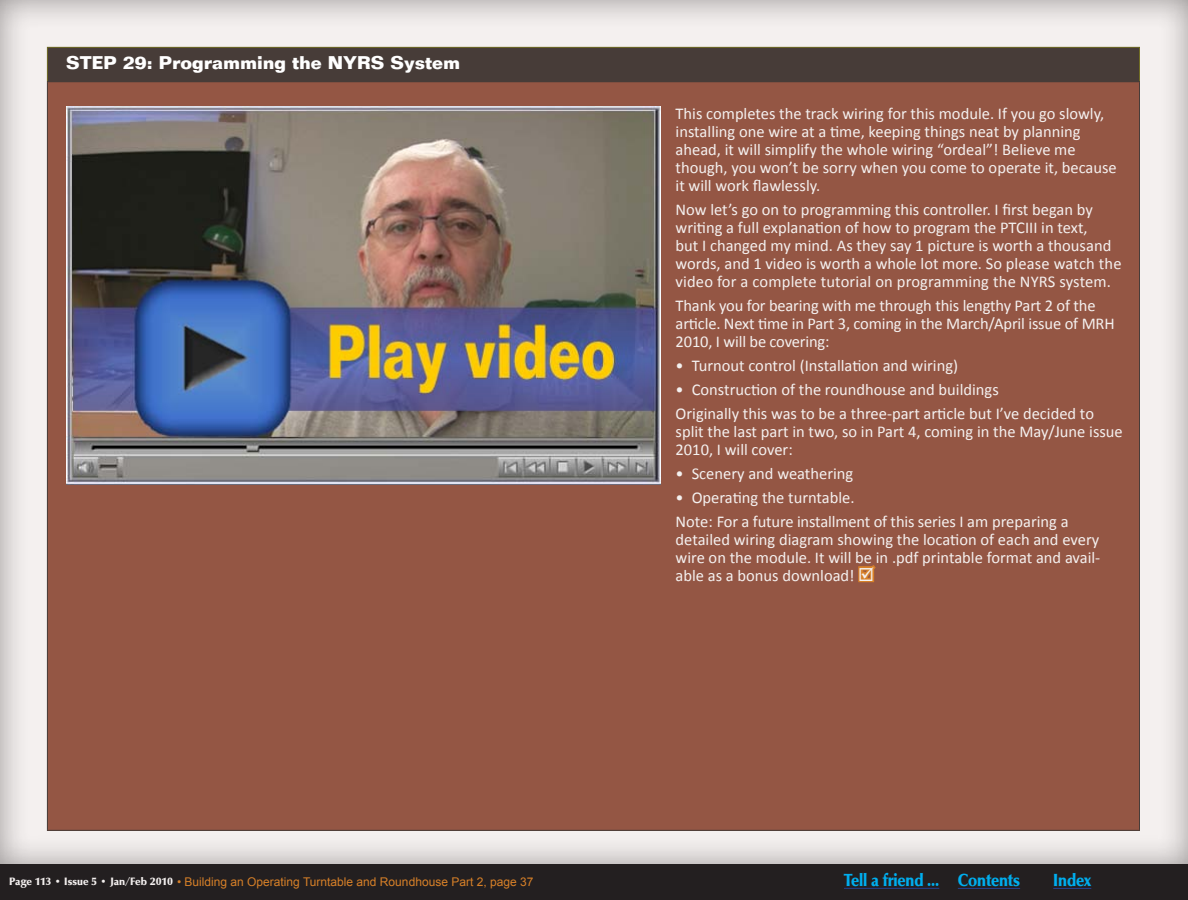
<style>
.page{position:relative;width:1188px;height:900px;background:#fff}
.page>*{position:absolute;margin:0;border:0;box-sizing:border-box;transform-origin:0 0}
.t1{font:700 18px "Folio LT";color:#fff}
.t2{font:18px "URW Classico Blac";letter-spacing:-.01em;color:#00aeef;scale:.9 1}
.t3{font:16.5px/18px "Calibri";color:#f4f0ef}
.t4{font:12px "Arial";color:#d78028}
.s1{font-family:"URW Classico Blac";font-size:11px;color:#f4f0ef}
</style>
<div class="page">
<div style="left:0;top:864px;width:1188px;height:36px;background:#231f20"></div>
<div style="left:0;top:0;width:1188px;height:864px;background:#231f20;opacity:.45"></div>
<hr style="left:844px;top:888px;width:95px;height:1px;background:#253f8e">
<hr style="left:958px;top:888px;width:62px;height:1px;background:#253f8e">
<hr style="left:1053px;top:888px;width:38px;height:1px;background:#253f8e">
<div style="left:47px;top:47px;width:1093px;height:35px;background:#473c38"></div>
<div style="left:47px;top:82px;width:1093px;height:748px;background:#945644"></div>
<hr style="left:47px;top:47px;width:1093px;height:1px;background:#706c25">
<hr style="left:47px;top:48px;width:1px;height:33px;background:#706c25">
<hr style="left:1139px;top:48px;width:1px;height:33px;background:#706c25">
<hr style="left:47px;top:82px;width:1px;height:748px;background:#473c38">
<hr style="left:1139px;top:82px;width:1px;height:748px;background:#473c38">
<hr style="left:47px;top:830px;width:1093px;height:1px;background:#473c38">
<svg style="left:858px;top:565px;width:18px;height:18px"></svg>
<img style="left:66px;top:107px;width:594px;height:378px">
<p class="t1" style="left:66px;top:52px;width:395px">STEP 29: Programming the NYRS System</p>
<p class="t3" style="left:676px;top:103px;width:443px">This completes the track wiring for this module. If you go slowly, installing one wire at a time, keeping things neat by planning ahead, it will simplify the whole wiring “ordeal”! Believe me though, you won’t be sorry when you come to operate it, because it will work flawlessly.</p>
<p class="t3" style="left:676px;top:199px;width:448px">Now let’s go on to programming this controller. I first began by writing a full explanation of how to program the PTCIII in text,<br>but I changed my mind. As they say 1 picture is worth a thousand words, and 1 video is worth a whole lot more. So please watch the video for a complete tutorial on programming the NYRS system.</p>
<p class="t3" style="left:676px;top:295px;width:441px">Thank you for bearing with me through this lengthy Part 2 of the article. Next time in Part 3, coming in the March/April issue of MRH<br>2010, I will be covering:</p>
<p class="t3" style="left:676px;top:355px;width:284px">• Turnout control (Installation and wiring)</p>
<p class="t3" style="left:676px;top:376px;width:420px;line-height:24px">• Construction of the roundhouse and buildings<br>Originally this was to be a three-part article but I’ve decided to</p>
<p class="t3" style="left:676px;top:422px;width:449px">split the last part in two, so in Part 4, coming in the May/June issue<br>2010, I will cover:</p>
<p class="t3" style="left:676px;top:464px;width:179px">• Scenery and weathering</p>
<p class="t3" style="left:676px;top:485px;width:395px;line-height:24px">• Operating the turntable.<br>Note: For a future installment of this series I am preparing a</p>
<p class="t3" style="left:676px;top:530px;width:426px;text-align:justify">detailed wiring diagram showing the location of each and every wire on the module. It will be in .pdf printable format and avail&shy;able as a bonus download! ☑</p>
<p class="t4" style="left:9px;top:874px;width:526px"><span class="s1">Page 113 • Issue 5 • Jan/Feb 2010</span> • Building an Operating Turntable and Roundhouse Part 2, page 37</p>
<p class="t2" style="left:844px;top:869px;width:197px">Tell a friend ... Contents</p>
<p class="t2" style="left:1053px;top:869px;width:44px">Index</p>
</div>
